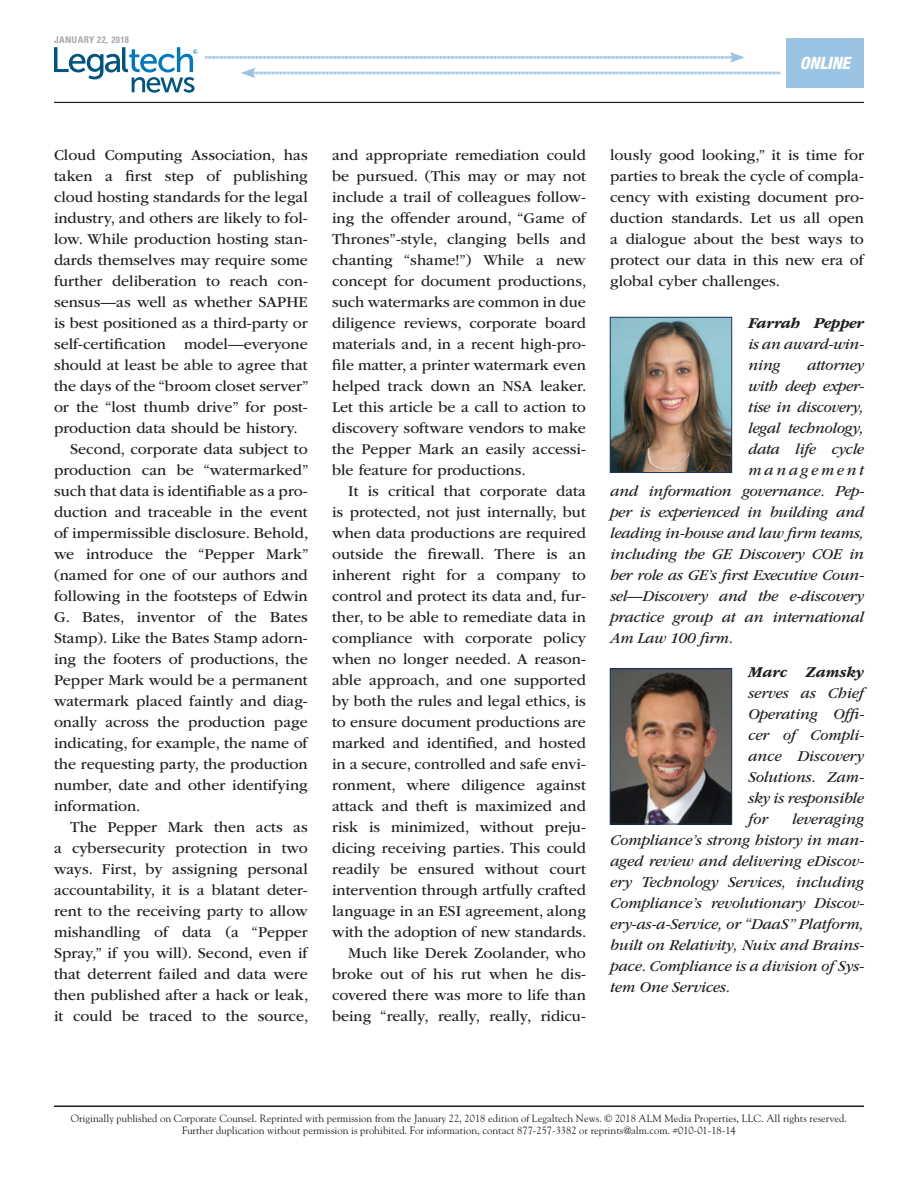
<style>
.page{position:relative;width:918px;height:1188px;background:#fff}
.page>*{position:absolute;margin:0;border:0;box-sizing:border-box;transform-origin:0 0}
.t1{font:italic 800 condensed 16.95px "Helvetica Neue LT Std";letter-spacing:-.01em;color:#fff}
.t2{font:15.75px/21px "ITC Garamond Std";color:#231f20;text-align:justify}
.t3{font:italic 15.75px/21px "ITC Garamond Std";letter-spacing:-.02em;color:#231f20;text-align:justify}
.t4{font:italic 700 15.75px "ITC Garamond Std";letter-spacing:-.02em;color:#231f20}
.t5{font:italic 15.75px "ITC Garamond Std";letter-spacing:.165em;color:#231f20}
.t6{font:10.5px/12px "Goudy Std";color:#231f20;text-align:center}
.t7{font:700 condensed 9.3px "Univers LT Std";letter-spacing:.04em;color:#a8a9ad}
</style>
<div class="page">
<svg style="left:54px;top:47px;width:143px;height:46px"></svg>
<hr style="left:54px;top:102px;width:810px;height:1px;background:#231f20">
<svg style="left:205px;top:52px;width:576px;height:26px"></svg>
<div style="left:786px;top:39px;width:78px;height:49px;background:#9bc4e4"></div>
<hr style="left:54px;top:1106px;width:810px;height:1px;background:#231f20">
<img style="left:612px;top:319px;width:118px;height:152px">
<div style="left:610px;top:317px;width:122px;height:156px;border:1px solid #1d3668"></div>
<img style="left:612px;top:671px;width:118px;height:151px">
<div style="left:610px;top:669px;width:122px;height:155px;border:1px solid #1d3668"></div>
<p class="t7" style="left:54px;top:34px;width:76px">JANUARY 22, 2018</p>
<p class="t1" style="left:800px;top:53px;width:52px">ONLINE</p>
<p class="t2" style="left:54px;top:145px;width:255px">Cloud Computing Association, has</p>
<p class="t2" style="left:54px;top:166px;width:255px">taken a first step of publishing</p>
<p class="t2" style="left:54px;top:187px;width:255px">cloud hosting standards for the legal</p>
<p class="t2" style="left:54px;top:208px;width:255px">industry, and others are likely to fol-</p>
<p class="t2" style="left:54px;top:229px;width:255px">low. While production hosting stan-</p>
<p class="t2" style="left:54px;top:250px;width:255px">dards themselves may require some</p>
<p class="t2" style="left:54px;top:271px;width:255px">further deliberation to reach con-</p>
<p class="t2" style="left:54px;top:292px;width:255px">sensus—as well as whether SAPHE</p>
<p class="t2" style="left:54px;top:313px;width:255px">is best positioned as a third-party or</p>
<p class="t2" style="left:54px;top:334px;width:255px">self-certification model—everyone</p>
<p class="t2" style="left:54px;top:355px;width:255px">should at least be able to agree that</p>
<p class="t2" style="left:54px;top:376px;width:256px">the days of the “broom closet server”</p>
<p class="t2" style="left:54px;top:397px;width:255px">or the “lost thumb drive” for post-</p>
<p class="t2" style="left:54px;top:418px;width:245px">production data should be history.</p>
<p class="t2" style="left:70px;top:439px;width:239px">Second, corporate data subject to</p>
<p class="t2" style="left:54px;top:460px;width:256px">production can be “watermarked”</p>
<p class="t2" style="left:54px;top:481px;width:255px">such that data is identifiable as a pro-</p>
<p class="t2" style="left:54px;top:502px;width:255px">duction and traceable in the event</p>
<p class="t2" style="left:54px;top:523px;width:256px">of impermissible disclosure. Behold,</p>
<p class="t2" style="left:54px;top:544px;width:256px">we introduce the “Pepper Mark”</p>
<p class="t2" style="left:54px;top:565px;width:255px">(named for one of our authors and</p>
<p class="t2" style="left:54px;top:586px;width:255px">following in the footsteps of Edwin</p>
<p class="t2" style="left:54px;top:607px;width:255px">G. Bates, inventor of the Bates</p>
<p class="t2" style="left:54px;top:628px;width:255px">Stamp). Like the Bates Stamp adorn-</p>
<p class="t2" style="left:54px;top:649px;width:255px">ing the footers of productions, the</p>
<p class="t2" style="left:54px;top:670px;width:255px">Pepper Mark would be a permanent</p>
<p class="t2" style="left:54px;top:691px;width:255px">watermark placed faintly and diag-</p>
<p class="t2" style="left:54px;top:712px;width:255px">onally across the production page</p>
<p class="t2" style="left:54px;top:733px;width:255px">indicating, for example, the name of</p>
<p class="t2" style="left:54px;top:754px;width:255px">the requesting party, the production</p>
<p class="t2" style="left:54px;top:775px;width:255px">number, date and other identifying</p>
<p class="t2" style="left:54px;top:796px;width:88px">information.</p>
<p class="t2" style="left:70px;top:817px;width:239px">The Pepper Mark then acts as</p>
<p class="t2" style="left:54px;top:838px;width:255px">a cybersecurity protection in two</p>
<p class="t2" style="left:54px;top:859px;width:255px">ways. First, by assigning personal</p>
<p class="t2" style="left:54px;top:880px;width:255px">accountability, it is a blatant deter-</p>
<p class="t2" style="left:54px;top:901px;width:255px">rent to the receiving party to allow</p>
<p class="t2" style="left:54px;top:922px;width:255px">mishandling of data (a “Pepper</p>
<p class="t2" style="left:54px;top:943px;width:255px">Spray,” if you will). Second, even if</p>
<p class="t2" style="left:54px;top:964px;width:255px">that deterrent failed and data were</p>
<p class="t2" style="left:54px;top:985px;width:256px">then published after a hack or leak,</p>
<p class="t2" style="left:54px;top:1006px;width:256px">it could be traced to the source,</p>
<p class="t2" style="left:332px;top:145px;width:256px">and appropriate remediation could be pursued. (This may or may not include a trail of colleagues follow&shy;ing the offender around, “Game of Thrones”-style, clanging bells and chanting “shame!”) While a new concept for document productions, such watermarks are common in due diligence reviews, corporate board materials and, in a recent high-pro&shy;file matter, a printer watermark even helped track down an NSA leaker.<br>Let this article be a call to action to discovery software vendors to make the Pepper Mark an easily accessi&shy;ble feature for productions.</p>
<p class="t2" style="left:332px;top:480px;width:256px;text-align:right">It is critical that corporate data<br>is protected, not just internally, but when data productions are required outside the firewall. There is an inherent right for a company to control and protect its data and, fur&shy;ther, to be able to remediate data in compliance with corporate policy when no longer needed. A reason&shy;able approach, and one supported by both the rules and legal ethics, is to ensure document productions are marked and identified, and hosted in a secure, controlled and safe envi&shy;ronment, where diligence against attack and theft is maximized and risk is minimized, without preju&shy;dicing receiving parties. This could readily be ensured without court intervention through artfully crafted language in an ESI agreement, along with the adoption of new standards.<br>Much like Derek Zoolander, who broke out of his rut when he dis&shy;covered there was more to life than being “really, really, really, ridicu-</p>
<p class="t2" style="left:610px;top:144px;width:255px">lously good looking,” it is time for parties to break the cycle of compla&shy;cency with existing document pro&shy;duction standards. Let us all open a dialogue about the best ways to protect our data in this new era of global cyber challenges.</p>
<p class="t4" style="left:748px;top:314px;width:117px">Farrah Pepper</p>
<p class="t3" style="left:748px;top:333px;width:117px">is an award-win&shy;ning</p>
<p class="t3" style="left:807px;top:354px;width:58px">attorney</p>
<p class="t3" style="left:748px;top:375px;width:117px">with deep exper-</p>
<p class="t3" style="left:748px;top:396px;width:117px">tise in discovery,</p>
<p class="t3" style="left:748px;top:417px;width:117px">legal technology,</p>
<p class="t3" style="left:748px;top:438px;width:117px">data life cycle</p>
<p class="t5" style="left:748px;top:461px;width:117px">management</p>
<p class="t3" style="left:610px;top:480px;width:255px">and information governance. Pep-</p>
<p class="t3" style="left:610px;top:501px;width:255px">per is experienced in building and</p>
<p class="t3" style="left:610px;top:522px;width:255px">leading in-house and law firm teams,</p>
<p class="t3" style="left:610px;top:543px;width:255px">including the GE Discovery COE in</p>
<p class="t3" style="left:610px;top:564px;width:255px">her role as GE’s first Executive Coun-</p>
<p class="t3" style="left:610px;top:585px;width:255px">sel—Discovery and the e-discovery</p>
<p class="t3" style="left:610px;top:606px;width:255px">practice group at an international</p>
<p class="t3" style="left:610px;top:627px;width:125px">Am Law 100 firm.</p>
<p class="t4" style="left:748px;top:663px;width:117px">Marc Zamsky</p>
<p class="t3" style="left:748px;top:683px;width:117px">serves as Chief Operating Offi&shy;cer of Compli&shy;ance Discovery Solutions. Zam&shy;sky is responsible for</p>
<p class="t3" style="left:610px;top:809px;width:255px;text-indent:182px">leveraging Compliance’s strong history in man&shy;aged review and delivering eDiscov&shy;ery Technology Services, including Compliance’s revolutionary Discov&shy;ery-as-a-Service, or “DaaS” Platform, built on Relativity, Nuix and Brains&shy;pace. Compliance is a division of Sys&shy;tem One Services.</p>
<p class="t6" style="left:71px;top:1112px;width:778px">Originally published on Corporate Counsel. Reprinted with permission from the January 22, 2018 edition of Legaltech News. © 2018 ALM Media Properties, LLC. All rights reserved.<br>Further duplication without permission is prohibited. For information, contact 877-257-3382 or reprints@alm.com. #010-01-18-14</p>
</div>
